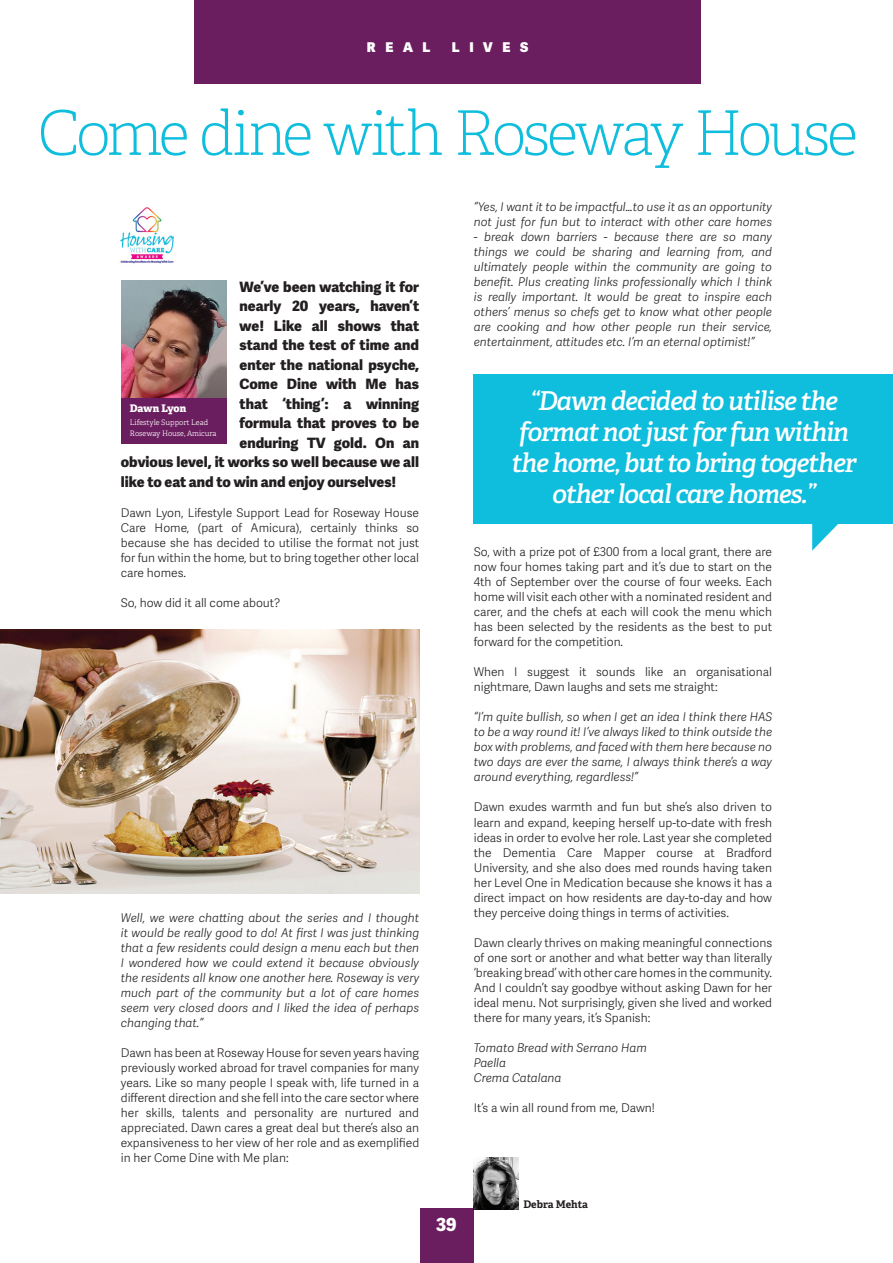
<style>
.page{position:relative;width:893px;height:1263px;background:#fff}
.page>*{position:absolute;margin:0;border:0;box-sizing:border-box;transform-origin:0 0}
.t1{font:100 61.5px "Adelle";letter-spacing:-.055em;color:#0fbddc}
.t2{font:italic 600 26.1px/30.9px "Adelle";letter-spacing:-.04em;color:#fff;text-align:center}
.t3{font:800 18px "Adelle Sans";color:#fff}
.t4{font:800 14.25px "Adelle Sans";color:#231f20}
.t5{font:800 13.5px "Adelle Sans";letter-spacing:.71em;color:#fff}
.t6{font:300 12px/15px "Adelle Sans";color:#231f20;text-align:justify}
.t7{font:italic 300 12px/15px "Adelle Sans";color:#231f20;text-align:justify}
.t8{font:700 10.5px "Adelle";letter-spacing:-.01em;color:#231f20}
.t9{font:800 10.5px "Adelle";letter-spacing:-.015em;color:#fff}
.t10{font:300 7.5px/10.5px "Adelle";color:#fff}
</style>
<div class="page">
<svg style="left:812px;top:524px;width:26px;height:27px"></svg>
<div style="left:195px;top:0;width:506px;height:83px;background:#6b1e5f"></div>
<div style="left:420px;top:1209px;width:54px;height:54px;background:#6b1e5f"></div>
<div style="left:474px;top:374px;width:419px;height:150px;background:#0fbddc"></div>
<img style="left:120px;top:207px;width:54px;height:57px">
<img style="left:474px;top:1158px;width:44px;height:51px">
<img style="left:122px;top:281px;width:105px;height:117px">
<img style="left:0;top:629px;width:419px;height:264px">
<div style="left:122px;top:398px;width:105px;height:45px;background:#6b1e5f"></div>
<p class="t5" style="left:367px;top:38px;width:65px">REAL</p>
<p class="t5" style="left:452px;top:38px;width:78px">LIVES</p>
<h1 class="t1" style="left:37px;top:96px;width:822px">Come dine with Roseway House</h1>
<p class="t4" style="left:240px;top:277px;width:181px">We’ve been watching it for</p>
<p class="t4" style="left:240px;top:297px;width:181px">nearly 20 years, haven’t</p>
<p class="t4" style="left:240px;top:316px;width:181px">we! Like all shows that</p>
<p class="t4" style="left:240px;top:336px;width:181px">stand the test of time and</p>
<p class="t4" style="left:240px;top:355px;width:181px">enter the national psyche,</p>
<p class="t4" style="left:240px;top:375px;width:181px">Come Dine with Me has</p>
<p class="t4" style="left:240px;top:394px;width:181px">that ‘thing’: a winning</p>
<p class="t4" style="left:240px;top:414px;width:181px">formula that proves to be</p>
<p class="t4" style="left:240px;top:433px;width:181px">enduring TV gold. On an</p>
<p class="t4" style="left:121px;top:453px;width:300px">obvious level, it works so well because we all</p>
<p class="t4" style="left:121px;top:472px;width:277px">like to eat and to win and enjoy ourselves!</p>
<p class="t6" style="left:121px;top:505px;width:300px">Dawn Lyon, Lifestyle Support Lead for Roseway House Care Home, (part of Amicura), certainly thinks so because she has decided to utilise the format not just for fun within the home, but to bring together other local care homes.</p>
<p class="t6" style="left:121px;top:595px;width:161px">So, how did it all come about?</p>
<p class="t9" style="left:130px;top:401px;width:58px">Dawn Lyon</p>
<p class="t10" style="left:130px;top:418px;width:88px">Lifestyle Support Lead<br>Roseway House, Amicura</p>
<p class="t7" style="left:121px;top:910px;width:300px">Well, we were chatting about the series and I thought it would be really good to do! At first I was just thinking that a few residents could design a menu each but then I wondered how we could extend it because obviously the residents all know one another here. Roseway is very much part of the community but a lot of care homes seem very closed doors and I liked the idea of perhaps changing that.”</p>
<p class="t6" style="left:121px;top:1045px;width:300px">Dawn has been at Roseway House for seven years having previously worked abroad for travel companies for many years. Like so many people I speak with, life turned in a different direction and she fell into the care sector where her skills, talents and personality are nurtured and appreciated. Dawn cares a great deal but there’s also an expansiveness to her view of her role and as exemplified in her Come Dine with Me plan:</p>
<h3 class="t3" style="left:436px;top:1213px;width:22px">39</h3>
<p class="t7" style="left:474px;top:200px;width:300px">“Yes, I want it to be impactful…to use it as an opportunity not just for fun but to interact with other care homes</p>
<p class="t7" style="left:474px;top:230px;width:300px">- break down barriers - because there are so many things we could be sharing and learning from, and ultimately people within the community are going to benefit. Plus creating links professionally which I think is really important. It would be great to inspire each others’ menus so chefs get to know what other people are cooking and how other people run their service, entertainment, attitudes etc. I’m an eternal optimist!”</p>
<h2 class="t2" style="left:511px;top:385px;width:347px">“Dawn decided to utilise the format not just for fun within the home, but to bring together other local care homes.”</h2>
<p class="t6" style="left:474px;top:545px;width:300px">So, with a prize pot of £300 from a local grant, there are now four homes taking part and it’s due to start on the 4th of September over the course of four weeks. Each home will visit each other with a nominated resident and carer, and the chefs at each will cook the menu which has been selected by the residents as the best to put forward for the competition.</p>
<p class="t6" style="left:474px;top:665px;width:300px">When I suggest it sounds like an organisational nightmare, Dawn laughs and sets me straight:</p>
<p class="t7" style="left:474px;top:710px;width:300px">“I’m quite bullish, so when I get an idea I think there HAS to be a way round it! I’ve always liked to think outside the box with problems, and faced with them here because no two days are ever the same, I always think there’s a way around everything, regardless!”</p>
<p class="t6" style="left:474px;top:800px;width:300px">Dawn exudes warmth and fun but she’s also driven to learn and expand, keeping herself up-to-date with fresh ideas in order to evolve her role. Last year she completed the Dementia Care Mapper course at Bradford University, and she also does med rounds having taken her Level One in Medication because she knows it has a direct impact on how residents are day-to-day and how they perceive doing things in terms of activities.</p>
<p class="t6" style="left:474px;top:935px;width:300px">Dawn clearly thrives on making meaningful connections of one sort or another and what better way than literally ‘breaking bread’ with other care homes in the community.<br>And I couldn’t say goodbye without asking Dawn for her ideal menu. Not surprisingly, given she lived and worked there for many years, it’s Spanish:</p>
<p class="t7" style="left:474px;top:1040px;width:174px;text-align:left">Tomato Bread with Serrano Ham<br>Paella<br>Crema Catalana</p>
<p class="t6" style="left:474px;top:1100px;width:183px">It’s a win all round from me, Dawn!</p>
<p class="t8" style="left:523px;top:1198px;width:66px">Debra Mehta</p>
</div>
